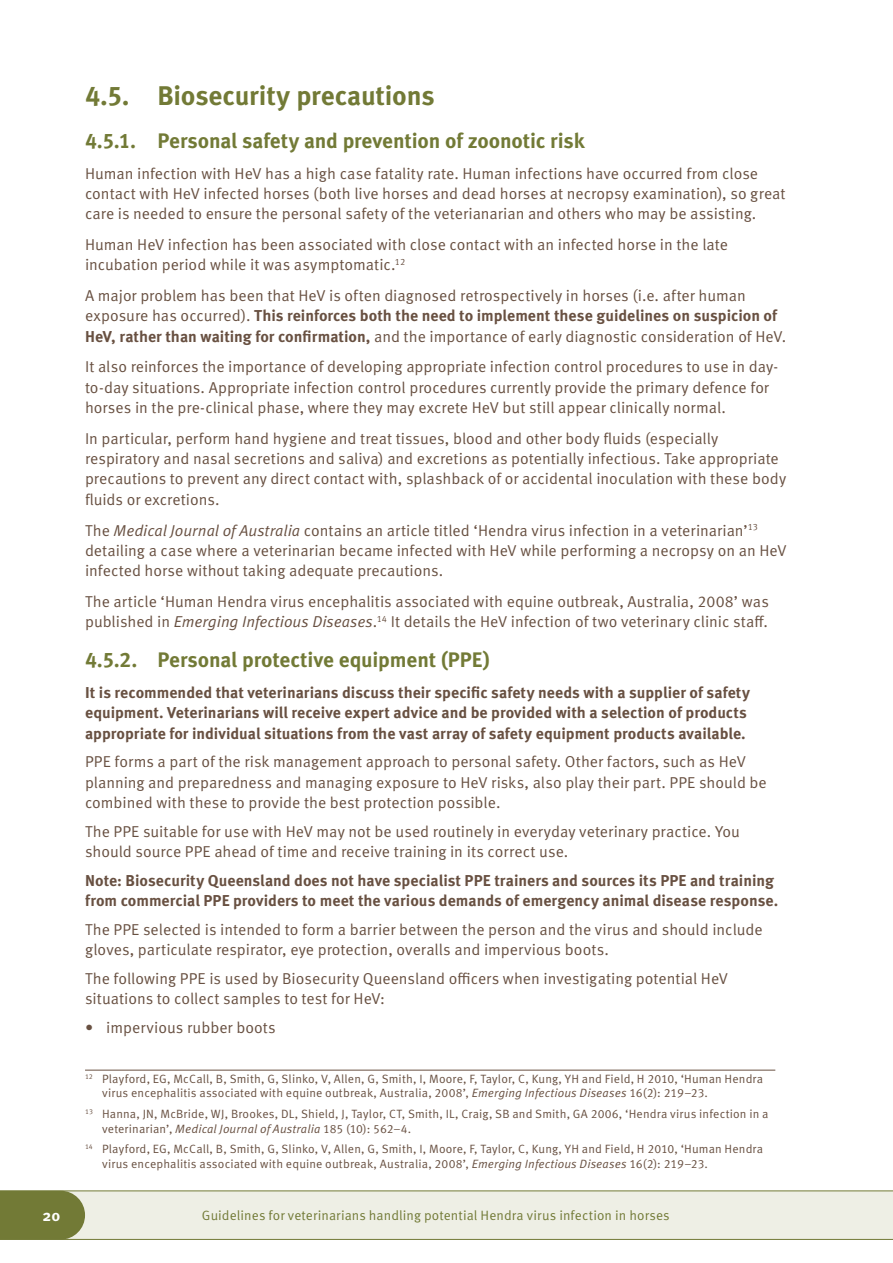
<style>
.page{position:relative;width:893px;height:1263px;background:#fff}
.page>*{position:absolute;margin:0;border:0;box-sizing:border-box;transform-origin:0 0}
.NH2{font:700 27px "Meta OT";letter-spacing:-.01em;color:#727a36}
.NH3{font:700 21px "Meta OT";letter-spacing:-.005em;color:#727a36}
.Bodycopy{font:15.75px/20.2px "Meta OT";color:#685041}
.Bodycopy-2{font:700 15.75px/20.2px "Meta OT";color:#685041}
.Bodybullet{font:15.75px "Meta OT";color:#685041}
.t1{font:700 15.75px "Meta OT";color:#fff}
.t2{font:13.5px "Meta OT";letter-spacing:.005em;color:#727a36}
.Footnote2{font:12px/14.4px "Meta OT";letter-spacing:.01em;color:#685041}
.Footnote1{font:12px/14.4px "Meta OT";letter-spacing:.01em;color:#685041}
.s1{font-weight:700}
.s2{font-style:italic}
</style>
<div class="page">
<div style="left:0;top:1191px;width:893px;height:48px;background:#eeefe5"></div>
<hr style="left:0;top:1190px;width:893px;height:1px;background:#727a36">
<hr style="left:0;top:1239px;width:893px;height:1px;background:#727a36">
<div style="left:0;top:1191px;width:85px;height:48px;background:#727a36"></div>
<hr style="left:85px;top:1070px;width:690px;height:1px;background:#685041">
<p class="NH2" style="left:85px;top:79px;width:351px">4.5. Biosecurity precautions</p>
<p class="NH3" style="left:85px;top:127px;width:501px">4.5.1. Personal safety and prevention of zoonotic risk</p>
<p class="Bodycopy" style="left:85px;top:163px;width:702px">Human infection with HeV has a high case fatality rate. Human infections have occurred from close contact with HeV infected horses (both live horses and dead horses at necropsy examination), so great care is needed to ensure the personal safety of the veterianarian and others who may be assisting.</p>
<p class="Bodycopy" style="left:85px;top:235px;width:644px">Human HeV infection has been associated with close contact with an infected horse in the late incubation period while it was asymptomatic.<sup>12</sup></p>
<p class="Bodycopy" style="left:85px;top:286px;width:703px">A major problem has been that HeV is often diagnosed retrospectively in horses (i.e. after human exposure has occurred). <span class="s1">This reinforces both the need to implement these guidelines on suspicion of<br>HeV, rather than waiting for confirmation,</span> and the importance of early diagnostic consideration of HeV.</p>
<p class="Bodycopy" style="left:85px;top:357px;width:695px">It also reinforces the importance of developing appropriate infection control procedures to use in day&shy;to-day situations. Appropriate infection control procedures currently provide the primary defence for horses in the pre-clinical phase, where they may excrete HeV but still appear clinically normal.</p>
<p class="Bodycopy" style="left:85px;top:428px;width:703px">In particular, perform hand hygiene and treat tissues, blood and other body fluids (especially respiratory and nasal secretions and saliva) and excretions as potentially infectious. Take appropriate precautions to prevent any direct contact with, splashback of or accidental inoculation with these body fluids or excretions.</p>
<p class="Bodycopy" style="left:85px;top:520px;width:703px">The <span class="s2">Medical Journal of Australia</span> contains an article titled ‘Hendra virus infection in a veterinarian’<sup>13 </sup>detailing a case where a veterinarian became infected with HeV while performing a necropsy on an HeV infected horse without taking adequate precautions.</p>
<p class="Bodycopy" style="left:85px;top:591px;width:685px">The article ‘Human Hendra virus encephalitis associated with equine outbreak, Australia, 2008’ was published in <span class="s2">Emerging Infectious Diseases</span>.<sup>14</sup> It details the HeV infection of two veterinary clinic staff.</p>
<p class="NH3" style="left:85px;top:647px;width:406px">4.5.2. Personal protective equipment (PPE)</p>
<p class="Bodycopy-2" style="left:85px;top:683px;width:666px">It is recommended that veterinarians discuss their specific safety needs with a supplier of safety equipment. Veterinarians will receive expert advice and be provided with a selection of products appropriate for individual situations from the vast array of safety equipment products available.</p>
<p class="Bodycopy" style="left:85px;top:752px;width:683px">PPE forms a part of the risk management approach to personal safety. Other factors, such as HeV planning and preparedness and managing exposure to HeV risks, also play their part. PPE should be combined with these to provide the best protection possible.</p>
<p class="Bodycopy" style="left:85px;top:821px;width:656px">The PPE suitable for use with HeV may not be used routinely in everyday veterinary practice. You should source PPE ahead of time and receive training in its correct use.</p>
<p class="Bodycopy-2" style="left:85px;top:870px;width:695px">Note: Biosecurity Queensland does not have specialist PPE trainers and sources its PPE and training from commercial PPE providers to meet the various demands of emergency animal disease response.</p>
<p class="Bodycopy" style="left:85px;top:919px;width:679px">The PPE selected is intended to form a barrier between the person and the virus and should include gloves, particulate respirator, eye protection, overalls and impervious boots.</p>
<p class="Bodycopy" style="left:85px;top:968px;width:644px">The following PPE is used by Biosecurity Queensland officers when investigating potential HeV situations to collect samples to test for HeV:</p>
<p class="Bodybullet" style="left:85px;top:1018px;width:192px">• impervious rubber boots</p>
<p class="Footnote1" style="left:102px;top:1072px;width:663px;text-indent:-17px"><sup>12</sup> Playford, EG, McCall, B, Smith, G, Slinko, V, Allen, G, Smith, I, Moore, F, Taylor, C, Kung, YH and Field, H 2010, ‘Human Hendra virus encephalitis associated with equine outbreak, Australia, 2008’, <span class="s2">Emerging Infectious Diseases</span> 16(2): 219–23.</p>
<p class="Footnote2" style="left:102px;top:1107px;width:668px;text-indent:-17px"><sup>13</sup> Hanna, JN, McBride, WJ, Brookes, DL, Shield, J, Taylor, CT, Smith, IL, Craig, SB and Smith, GA 2006, ‘Hendra virus infection in a veterinarian’, <span class="s2">Medical Journal of Australia</span> 185 (10): 562–4.</p>
<p class="Footnote2" style="left:102px;top:1142px;width:663px;text-indent:-17px"><sup>14</sup> Playford, EG, McCall, B, Smith, G, Slinko, V, Allen, G, Smith, I, Moore, F, Taylor, C, Kung, YH and Field, H 2010, ‘Human Hendra virus encephalitis associated with equine outbreak, Australia, 2008’, <span class="s2">Emerging Infectious Diseases</span> 16(2): 219–23.</p>
<p class="t1" style="left:43px;top:1206px;width:19px">20</p>
<p class="t2" style="left:202px;top:1207px;width:469px">Guidelines for veterinarians handling potential Hendra virus infection in horses</p>
</div>
